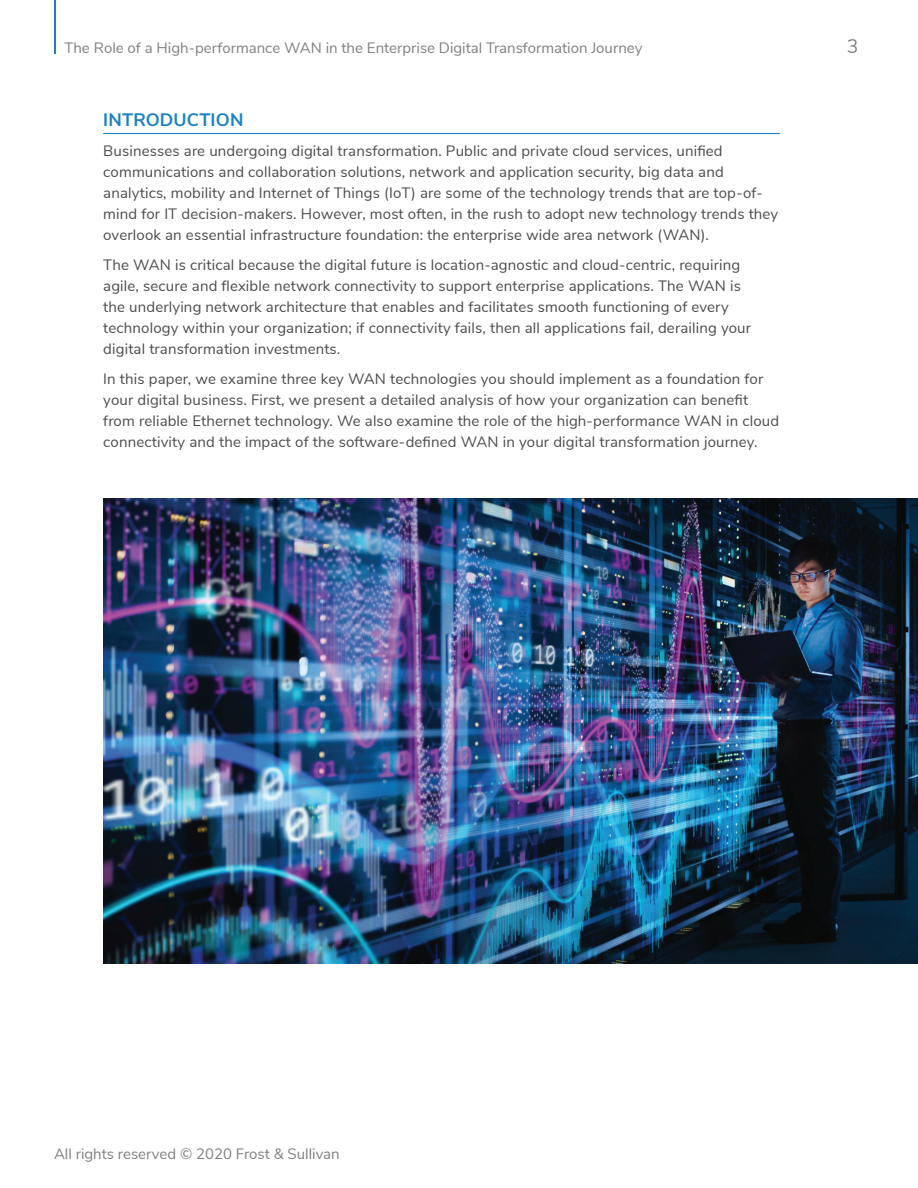
<style>
.page{position:relative;width:918px;height:1188px;background:#fff}
.page>*{position:absolute;margin:0;border:0;box-sizing:border-box;transform-origin:0 0}
.t1{font:19.5px "Nunito Sans";color:#7f8080}
.t2{font:700 18px "Nunito Sans";letter-spacing:.01em;color:#1b82c5}
.t3{font:15px/21px "Nunito Sans";letter-spacing:.01em;color:#4c4c4d}
.t4{font:15px "Nunito Sans";color:#7f8080}
</style>
<div class="page">
<hr style="left:54px;top:0;width:1px;height:54px;background:#1b82c5">
<hr style="left:103px;top:133px;width:677px;height:1px;background:#1b82c5">
<img style="left:103px;top:498px;width:815px;height:466px">
<p class="t4" style="left:64px;top:37px;width:579px">The Role of a High-performance WAN in the Enterprise Digital Transformation Journey</p>
<h1 class="t1" style="left:847px;top:32px;width:13px">3</h1>
<p class="t2" style="left:103px;top:107px;width:142px">INTRODUCTION</p>
<p class="t3" style="left:103px;top:140px;width:677px">Businesses are undergoing digital transformation. Public and private cloud services, unified communications and collaboration solutions, network and application security, big data and analytics, mobility and Internet of Things (IoT) are some of the technology trends that are top-of&shy;mind for IT decision-makers. However, most often, in the rush to adopt new technology trends they overlook an essential infrastructure foundation: the enterprise wide area network (WAN).</p>
<p class="t3" style="left:103px;top:254px;width:649px">The WAN is critical because the digital future is location-agnostic and cloud-centric, requiring agile, secure and flexible network connectivity to support enterprise applications. The WAN is the underlying network architecture that enables and facilitates smooth functioning of every technology within your organization; if connectivity fails, then all applications fail, derailing your digital transformation investments.</p>
<p class="t3" style="left:103px;top:368px;width:677px">In this paper, we examine three key WAN technologies you should implement as a foundation for your digital business. First, we present a detailed analysis of how your organization can benefit from reliable Ethernet technology. We also examine the role of the high-performance WAN in cloud connectivity and the impact of the software-defined WAN in your digital transformation journey.</p>
<p class="t4" style="left:54px;top:1143px;width:287px">All rights reserved © 2020 Frost &amp; Sullivan</p>
</div>
